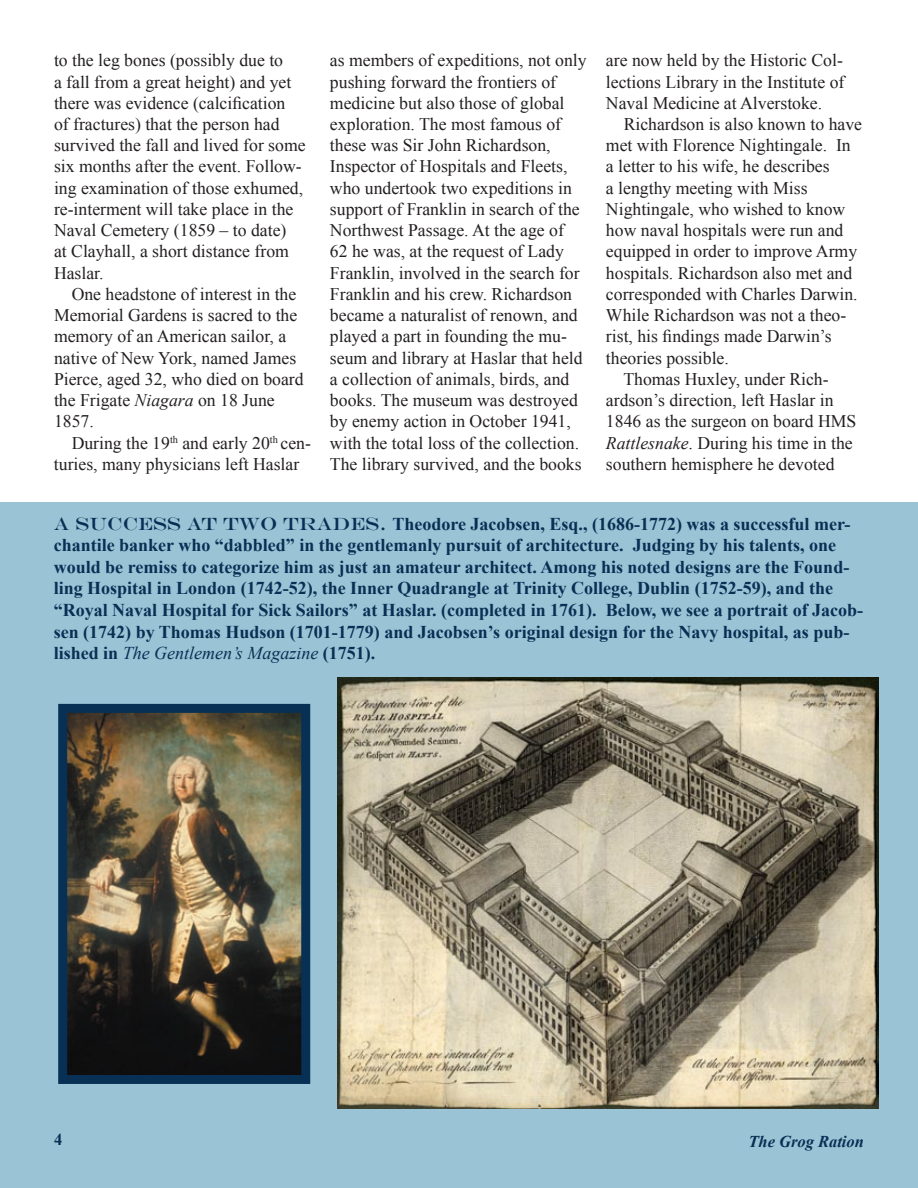
<style>
.page{position:relative;width:918px;height:1188px;background:#fff}
.page>*{position:absolute;margin:0;border:0;box-sizing:border-box;transform-origin:0 0}
.t1{font:700 18px/21.6px "Times New Roman";color:#073054}
.t2{font:17.7px/21.3px "Times New Roman";color:#231f20}
.t3{font:italic 700 16.5px "Times New Roman";color:#073054}
.t4{font:700 16.5px "Times New Roman";color:#073054}
.s1{font-style:italic}
.s2{font-family:"Engravers";font-weight:400}
.s3{font-weight:400;font-style:italic}
</style>
<div class="page">
<div style="left:0;top:503px;width:918px;height:685px;background:#9bc3d6"></div>
<img style="left:338px;top:678px;width:541px;height:430px">
<img style="left:68px;top:714px;width:232px;height:360px">
<div style="left:58px;top:704px;width:252px;height:380px;border:9px solid #073054"></div>
<p class="t2" style="left:54px;top:49px;width:253px">to the leg bones (possibly due to<br>a fall from a great height) and yet there was evidence (calcification<br>of fractures) that the person had survived the fall and lived for some six months after the event. Follow&shy;ing examination of those exhumed, re-interment will take place in the<br>Naval Cemetery (1859 – to date)<br>at Clayhall, a short distance from<br>Haslar.</p>
<p class="t2" style="left:54px;top:283px;width:251px;text-indent:18px">One headstone of interest in the<br>Memorial Gardens is sacred to the memory of an American sailor, a native of New York, named James<br>Pierce, aged 32, who died on board the Frigate <span class="s1">Niagara</span> on 18 June<br>1857.</p>
<p class="t2" style="left:54px;top:432px;width:259px;text-indent:18px">During the 19<sup>th</sup> and early 20<sup>th</sup> cen&shy;turies, many physicians left Haslar</p>
<p class="t2" style="left:330px;top:49px;width:258px">as members of expeditions, not only pushing forward the frontiers of medicine but also those of global exploration. The most famous of these was Sir John Richardson, Inspector of Hospitals and Fleets, who undertook two expeditions in support of Franklin in search of the Northwest Passage. At the age of<br>62 he was, at the request of Lady Franklin, involved in the search for Franklin and his crew. Richardson became a naturalist of renown, and played a part in founding the mu&shy;seum and library at Haslar that held a collection of animals, birds, and books. The museum was destroyed by enemy action in October 1941, with the total loss of the collection.<br>The library survived, and the books</p>
<p class="t2" style="left:606px;top:49px;width:240px;text-align:justify">are now held by the Historic Col&shy;lections Library in the Institute of Naval Medicine at Alverstoke.</p>
<p class="t2" style="left:624px;top:113px;width:240px">Richardson is also known to have</p>
<p class="t2" style="left:606px;top:134px;width:246px">met with Florence Nightingale. In</p>
<p class="t2" style="left:606px;top:156px;width:225px">a letter to his wife, he describes</p>
<p class="t2" style="left:606px;top:177px;width:203px">a lengthy meeting with Miss</p>
<p class="t2" style="left:606px;top:198px;width:241px">Nightingale, who wished to know</p>
<p class="t2" style="left:606px;top:219px;width:239px">how naval hospitals were run and</p>
<p class="t2" style="left:606px;top:241px;width:253px">equipped in order to improve Army</p>
<p class="t2" style="left:606px;top:262px;width:248px">hospitals. Richardson also met and</p>
<p class="t2" style="left:606px;top:283px;width:253px">corresponded with Charles Darwin.</p>
<p class="t2" style="left:606px;top:304px;width:242px">While Richardson was not a theo-</p>
<p class="t2" style="left:606px;top:326px;width:227px">rist, his findings made Darwin’s</p>
<p class="t2" style="left:606px;top:347px;width:124px">theories possible.</p>
<p class="t2" style="left:623px;top:368px;width:207px">Thomas Huxley, under Rich-</p>
<p class="t2" style="left:606px;top:389px;width:229px">ardson’s direction, left Haslar in</p>
<p class="t2" style="left:606px;top:411px;width:252px">1846 as the surgeon on board HMS</p>
<p class="t2" style="left:606px;top:432px;width:248px"><span class="s1">Rattlesnake</span>. During his time in the</p>
<p class="t2" style="left:606px;top:453px;width:230px">southern hemisphere he devoted</p>
<p class="t1" style="left:54px;top:512px;width:811px"><span class="s2">A SUCCESS AT TWO TRADES.</span> Theodore Jacobsen, Esq., (1686-1772) was a successful mer&shy;chantile banker who “dabbled” in the gentlemanly pursuit of architecture. Judging by his talents, one would be remiss to categorize him as just an amateur architect. Among his noted designs are the Found&shy;ling Hospital in London (1742-52), the Inner Quadrangle at Trinity College, Dublin (1752-59), and the “Royal Naval Hospital for Sick Sailors” at Haslar. (completed in 1761). Below, we see a portrait of Jacob&shy;sen (1742) by Thomas Hudson (1701-1779) and Jacobsen’s original design for the Navy hospital, as pub&shy;lished in <span class="s3">The Gentlemen’s Magazine</span> (1751).</p>
<p class="t4" style="left:54px;top:1128px;width:10px">4</p>
<p class="t3" style="left:748px;top:1130px;width:117px">The Grog Ration</p>
</div>
